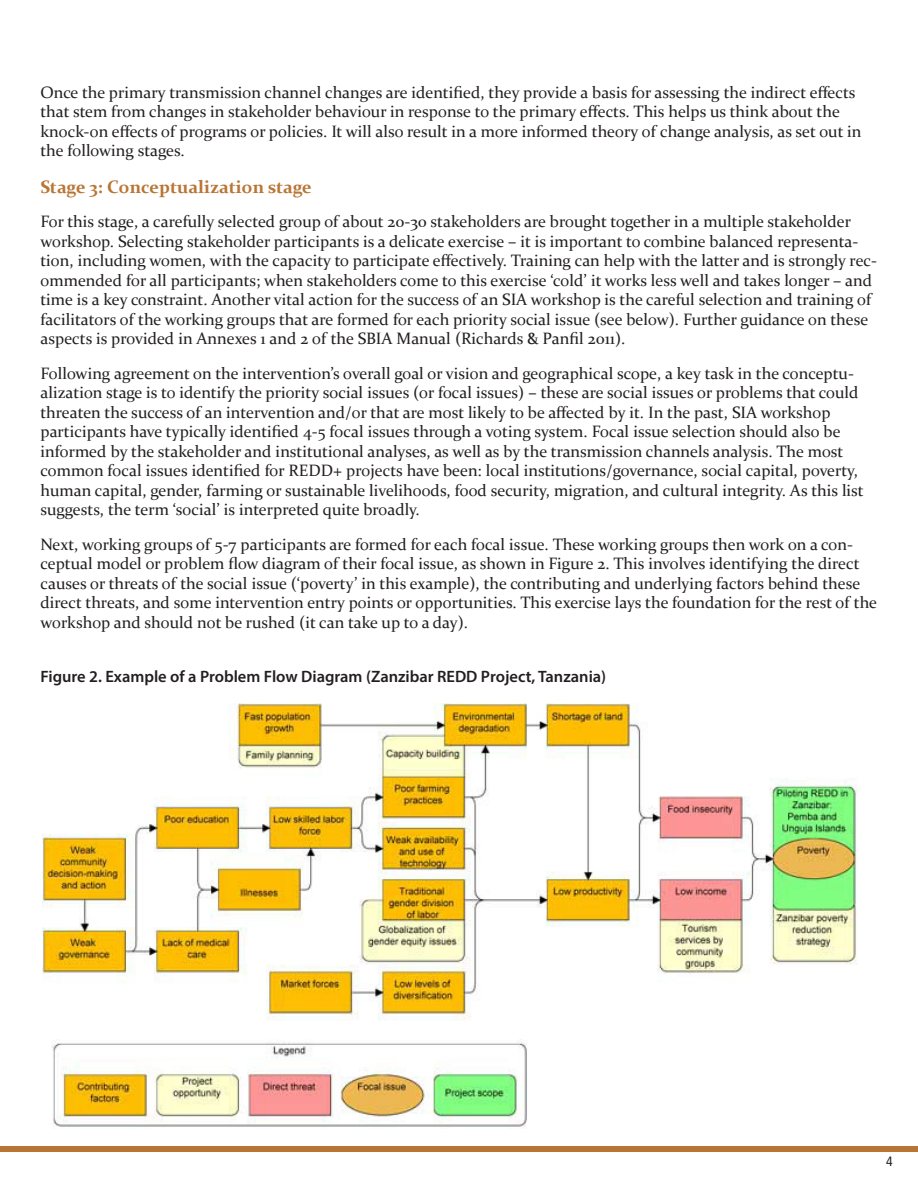
<style>
.page{position:relative;width:918px;height:1188px;background:#fff}
.page>*{position:absolute;margin:0;border:0;box-sizing:border-box;transform-origin:0 0}
.Body_Text{font:700 18px "Constantia";color:#b97534}
.Body_Text-2{font:16.5px/19.5px "Constantia";color:#231f20}
.Box_Header{font:600 16.5px "Myriad Pro";color:#231f20}
.t1{font:condensed 13.5px "Frutiger";color:#231f20}
</style>
<div class="page">
<div style="left:0;top:1146px;width:917px;height:6px;background:#b97534"></div>
<img style="left:43px;top:704px;width:814px;height:423px">
<p class="Body_Text-2" style="left:40px;top:82px;width:823px">Once the primary transmission channel changes are identified, they provide a basis for assessing the indirect effects that stem from changes in stakeholder behaviour in response to the primary effects. This helps us think about the knock-on effects of programs or policies. It will also result in a more informed theory of change analysis, as set out in the following stages.</p>
<p class="Body_Text" style="left:40px;top:174px;width:273px">Stage 3: Conceptualization stage</p>
<p class="Body_Text-2" style="left:40px;top:211px;width:838px">For this stage, a carefully selected group of about 20-30 stakeholders are brought together in a multiple stakeholder workshop. Selecting stakeholder participants is a delicate exercise – it is important to combine balanced representa&shy;tion, including women, with the capacity to participate effectively. Training can help with the latter and is strongly rec&shy;ommended for all participants; when stakeholders come to this exercise ‘cold’ it works less well and takes longer – and time is a key constraint. Another vital action for the success of an SIA workshop is the careful selection and training of facilitators of the working groups that are formed for each priority social issue (see below). Further guidance on these aspects is provided in Annexes 1 and 2 of the SBIA Manual (Richards &amp; Panfil 2011).</p>
<p class="Body_Text-2" style="left:40px;top:363px;width:825px">Following agreement on the intervention’s overall goal or vision and geographical scope, a key task in the conceptu&shy;alization stage is to identify the priority social issues (or focal issues) – these are social issues or problems that could threaten the success of an intervention and/or that are most likely to be affected by it. In the past, SIA workshop participants have typically identified 4-5 focal issues through a voting system. Focal issue selection should also be informed by the stakeholder and institutional analyses, as well as by the transmission channels analysis. The most common focal issues identified for REDD+ projects have been: local institutions/governance, social capital, poverty, human capital, gender, farming or sustainable livelihoods, food security, migration, and cultural integrity. As this list suggests, the term ‘social’ is interpreted quite broadly.</p>
<p class="Body_Text-2" style="left:40px;top:534px;width:838px">Next, working groups of 5-7 participants are formed for each focal issue. These working groups then work on a con&shy;ceptual model or problem flow diagram of their focal issue, as shown in Figure 2. This involves identifying the direct causes or threats of the social issue (‘poverty’ in this example), the contributing and underlying factors behind these direct threats, and some intervention entry points or opportunities. This exercise lays the foundation for the rest of the workshop and should not be rushed (it can take up to a day).</p>
<p class="Box_Header" style="left:40px;top:666px;width:567px">Figure 2. Example of a Problem Flow Diagram (Zanzibar REDD Project, Tanzania)</p>
<p class="t1" style="left:886px;top:1154px;width:8px">4</p>
</div>
